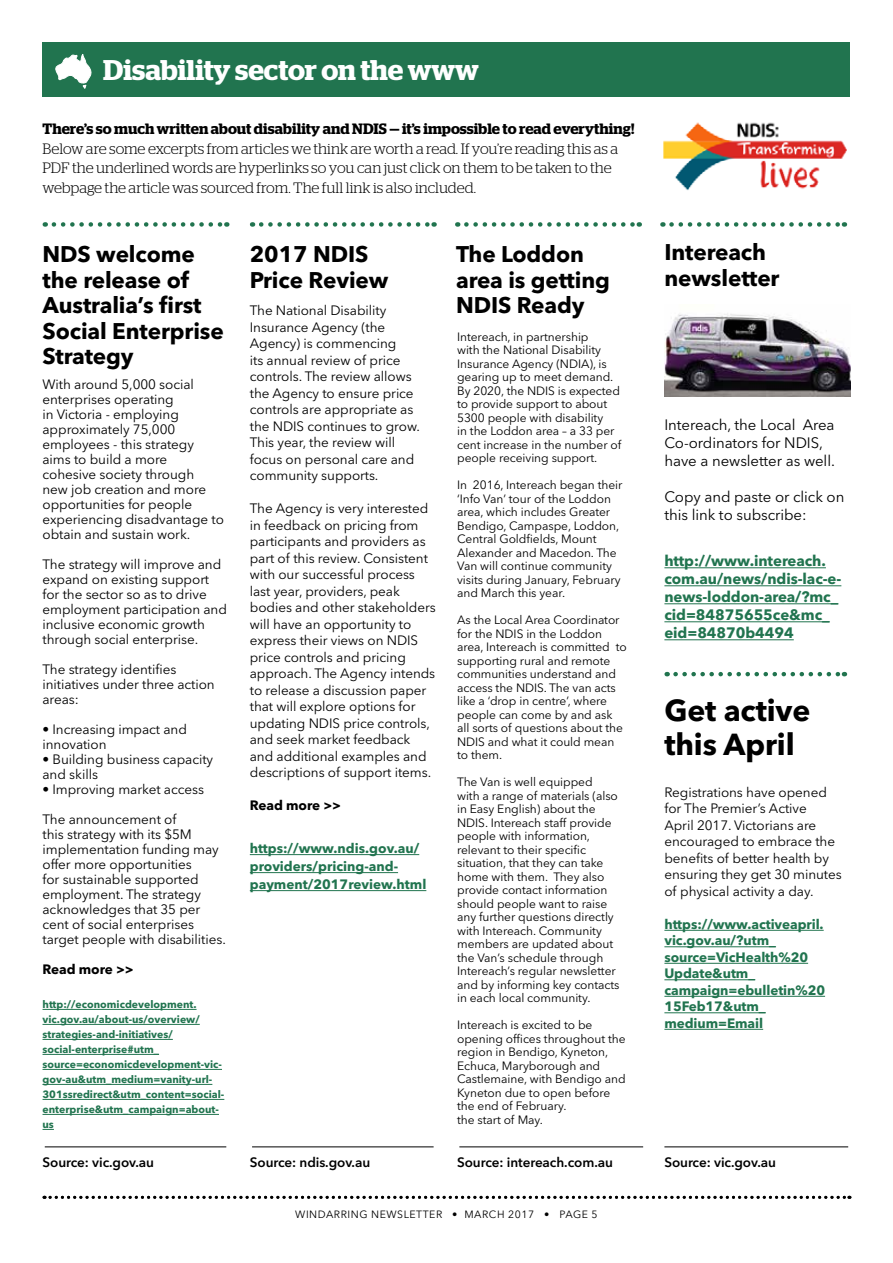
<style>
.page{position:relative;width:893px;height:1263px;background:#fff}
.page>*{position:absolute;margin:0;border:0;box-sizing:border-box;transform-origin:0 0}
.t1{font:700 30.15px/34.2px "Avenir Next LT Pro";letter-spacing:-.005em;color:#000}
.t2{font:600 28.5px "Stag";color:#fff}
.t3{font:700 22.5px/25.5px "Avenir Next LT Pro";letter-spacing:-.005em;color:#000}
.t4{font:300 15px/19.5px "Stag";color:#000}
.t5{font:15px/18px "Avenir Next LT Pro";letter-spacing:-.005em;color:#000}
.t6{font:700 15px/18px "Avenir Next LT Pro";letter-spacing:-.005em;color:#21744f}
.t7{font:600 15px "Stag";letter-spacing:.005em;color:#000}
.t8{font:13.5px/16.5px "Avenir Next LT Pro";letter-spacing:-.005em;color:#000}
.t9{font:700 13.5px/16.5px "Avenir Next LT Pro";letter-spacing:-.005em;color:#21744f}
.t10{font:600 13.5px "Avenir Next LT Pro";letter-spacing:-.005em;color:#000}
.t11{font:700 13.5px "Avenir Next LT Pro";letter-spacing:-.01em;color:#000}
.t12{font:12px/13.5px "Avenir Next LT Pro";letter-spacing:-.005em;color:#000}
.t13{font:700 10.5px/15px "Avenir Next LT Pro";color:#21744f}
.t14{font:10.5px "Avenir Next LT Pro";letter-spacing:.05em;color:#000}
</style>
<div class="page">
<svg style="left:54px;top:222px;width:173px;height:5px"></svg>
<hr style="left:45px;top:1146px;width:181px;height:1px;background:#000">
<svg style="left:261px;top:222px;width:174px;height:5px"></svg>
<svg style="left:466px;top:222px;width:174px;height:5px"></svg>
<svg style="left:671px;top:222px;width:174px;height:5px"></svg>
<svg style="left:675px;top:672px;width:170px;height:4px"></svg>
<hr style="left:252px;top:1146px;width:182px;height:1px;background:#000">
<hr style="left:459px;top:1146px;width:184px;height:1px;background:#000">
<hr style="left:664px;top:1146px;width:184px;height:1px;background:#000">
<div style="left:43px;top:43px;width:807px;height:54px;background:#21744f"></div>
<svg style="left:44px;top:1196px;width:806px;height:3px"></svg>
<svg style="left:55px;top:54px;width:37px;height:35px"></svg>
<img style="left:663px;top:122px;width:184px;height:69px">
<hr style="left:664px;top:567px;width:162px;height:1px;background:#21744f">
<hr style="left:664px;top:585px;width:177px;height:1px;background:#21744f">
<hr style="left:664px;top:603px;width:174px;height:1px;background:#21744f">
<hr style="left:664px;top:621px;width:166px;height:1px;background:#21744f">
<hr style="left:664px;top:639px;width:130px;height:1px;background:#21744f">
<img style="left:664px;top:313px;width:186px;height:83px">
<hr style="left:664px;top:930px;width:160px;height:1px;background:#21744f">
<hr style="left:664px;top:946px;width:112px;height:1px;background:#21744f">
<hr style="left:664px;top:963px;width:144px;height:1px;background:#21744f">
<hr style="left:664px;top:979px;width:91px;height:1px;background:#21744f">
<hr style="left:664px;top:996px;width:161px;height:1px;background:#21744f">
<hr style="left:664px;top:1012px;width:102px;height:1px;background:#21744f">
<hr style="left:664px;top:1029px;width:99px;height:1px;background:#21744f">
<hr style="left:43px;top:1009px;width:154px;height:1px;background:#21744f">
<hr style="left:43px;top:1024px;width:157px;height:1px;background:#21744f">
<hr style="left:43px;top:1039px;width:130px;height:1px;background:#21744f">
<hr style="left:43px;top:1054px;width:116px;height:1px;background:#21744f">
<hr style="left:43px;top:1069px;width:179px;height:1px;background:#21744f">
<hr style="left:43px;top:1084px;width:169px;height:1px;background:#21744f">
<hr style="left:43px;top:1099px;width:181px;height:1px;background:#21744f">
<hr style="left:43px;top:1114px;width:176px;height:1px;background:#21744f">
<hr style="left:250px;top:854px;width:169px;height:1px;background:#21744f">
<hr style="left:250px;top:872px;width:148px;height:1px;background:#21744f">
<hr style="left:250px;top:890px;width:176px;height:1px;background:#21744f">
<h2 class="t2" style="left:103px;top:53px;width:377px">Disability sector on the www</h2>
<p class="t7" style="left:43px;top:120px;width:593px">There’s so much written about disability and NDIS — it’s impossible to read everything!</p>
<p class="t4" style="left:43px;top:139px;width:577px">Below are some excerpts from articles we think are worth a read. If you’re reading this as a<br>PDF the underlined words are hyperlinks so you can just click on them to be taken to the webpage the article was sourced from. The full link is also included.</p>
<h3 class="t3" style="left:43px;top:241px;width:183px">NDS welcome the release of<br>Australia’s first<br>Social Enterprise<br>Strategy</h3>
<h3 class="t3" style="left:250px;top:241px;width:140px">2017 NDIS<br>Price Review</h3>
<p class="t8" style="left:250px;top:302px;width:172px">The National Disability<br>Insurance Agency (the<br>Agency) is commencing<br>its annual review of price controls. The review allows the Agency to ensure price controls are appropriate as the NDIS continues to grow.<br>This year, the review will focus on personal care and community supports.</p>
<p class="t8" style="left:250px;top:500px;width:187px">The Agency is very interested in feedback on pricing from participants and providers as part of this review. Consistent with our successful process last year, providers, peak bodies and other stakeholders will have an opportunity to express their views on NDIS price controls and pricing approach. The Agency intends to release a discussion paper that will explore options for updating NDIS price controls, and seek market feedback and additional examples and descriptions of support items.</p>
<p class="t11" style="left:250px;top:797px;width:93px">Read more &gt;&gt;</p>
<p class="t8" style="left:43px;top:377px;width:183px;line-height:15px">With around 5,000 social enterprises operating<br>in Victoria - employing approximately 75,000 employees - this strategy aims to build a more cohesive society through<br>new job creation and more opportunities for people experiencing disadvantage to obtain and sustain work.</p>
<p class="t8" style="left:43px;top:557px;width:186px;line-height:15px">The strategy will improve and expand on existing support for the sector so as to drive employment participation and inclusive economic growth through social enterprise.</p>
<p class="t8" style="left:43px;top:662px;width:174px;line-height:15px">The strategy identifies initiatives under three action areas:</p>
<p class="t8" style="left:43px;top:722px;width:146px;line-height:15px">• Increasing impact and innovation</p>
<p class="t8" style="left:43px;top:752px;width:172px;line-height:15px">• Building business capacity and skills</p>
<p class="t8" style="left:43px;top:781px;width:163px">• Improving market access</p>
<p class="t8" style="left:43px;top:812px;width:185px;line-height:15px">The announcement of<br>this strategy with its $5M implementation funding may offer more opportunities<br>for sustainable supported employment. The strategy acknowledges that 35 per cent of social enterprises target people with disabilities.</p>
<p class="t11" style="left:43px;top:961px;width:93px">Read more &gt;&gt;</p>
<p class="t9" style="left:250px;top:839px;width:178px;line-height:18px">https://www.ndis.gov.au/ providers/pricing-and&shy;payment/2017review.html</p>
<p class="t13" style="left:43px;top:997px;width:183px">http://economicdevelopment. vic.gov.au/about-us/overview/ strategies-and-initiatives/ social-enterprise#utm_ source=economicdevelopment-vic&shy;gov-au&amp;utm_medium=vanity-url-<br>301ssredirect&amp;utm_content=social&shy;enterprise&amp;utm_campaign=about&shy;us</p>
<h3 class="t3" style="left:456px;top:241px;width:155px">The Loddon area is getting<br>NDIS Ready</h3>
<p class="t12" style="left:457px;top:330px;width:166px">Intereach, in partnership<br>with the National Disability<br>Insurance Agency (NDIA), is gearing up to meet demand.<br>By 2020, the NDIS is expected to provide support to about<br>5300 people with disability<br>in the Loddon area – a 33 per cent increase in the number of people receiving support.</p>
<p class="t12" style="left:457px;top:478px;width:167px">In 2016, Intereach began their ‘Info Van’ tour of the Loddon area, which includes Greater<br>Bendigo, Campaspe, Loddon,<br>Central Goldfields, Mount<br>Alexander and Macedon. The<br>Van will continue community visits during January, February and March this year.</p>
<p class="t12" style="left:457px;top:613px;width:171px">As the Local Area Coordinator for the NDIS in the Loddon area, Intereach is committed to supporting rural and remote communities understand and access the NDIS. The van acts like a ‘drop in centre’, where people can come by and ask all sorts of questions about the<br>NDIS and what it could mean to them.</p>
<p class="t12" style="left:457px;top:775px;width:164px">The Van is well equipped<br>with a range of materials (also in Easy English) about the<br>NDIS. Intereach staff provide people with information, relevant to their specific situation, that they can take home with them. They also provide contact information should people want to raise any further questions directly with Intereach. Community members are updated about the Van’s schedule through<br>Intereach’s regular newsletter and by informing key contacts in each local community.</p>
<p class="t12" style="left:457px;top:1018px;width:170px">Intereach is excited to be opening offices throughout the region in Bendigo, Kyneton,<br>Echuca, Maryborough and<br>Castlemaine, with Bendigo and<br>Kyneton due to open before the end of February.<br>the start of May.</p>
<h3 class="t3" style="left:664px;top:240px;width:117px">Intereach newsletter</h3>
<p class="t5" style="left:664px;top:416px;width:172px">Intereach, the Local Area<br>Co-ordinators for NDIS, have a newsletter as well.</p>
<p class="t5" style="left:664px;top:488px;width:181px">Copy and paste or click on this link to subscribe:</p>
<p class="t6" style="left:664px;top:552px;width:178px">http://www.intereach. com.au/news/ndis-lac-e&shy;news-loddon-area/?mc_ cid=84875655ce&amp;mc_ eid=84870b4494</p>
<h1 class="t1" style="left:664px;top:693px;width:147px">Get active this April</h1>
<p class="t8" style="left:664px;top:784px;width:179px">Registrations have opened for The Premier’s Active<br>April 2017. Victorians are encouraged to embrace the benefits of better health by ensuring they get 30 minutes of physical activity a day.</p>
<p class="t9" style="left:664px;top:916px;width:162px">https://www.activeapril. vic.gov.au/?utm_ source=VicHealth%20<br>Update&amp;utm_ campaign=ebulletin%20<br>15Feb17&amp;utm_ medium=Email</p>
<p class="t10" style="left:43px;top:1154px;width:113px">Source: vic.gov.au</p>
<p class="t10" style="left:250px;top:1154px;width:122px">Source: ndis.gov.au</p>
<p class="t10" style="left:457px;top:1154px;width:157px">Source: intereach.com.au</p>
<p class="t10" style="left:664px;top:1154px;width:113px">Source: vic.gov.au</p>
<p class="t14" style="left:295px;top:1208px;width:304px">WINDARRING NEWSLETTER • MARCH 2017 • PAGE 5</p>
</div>
